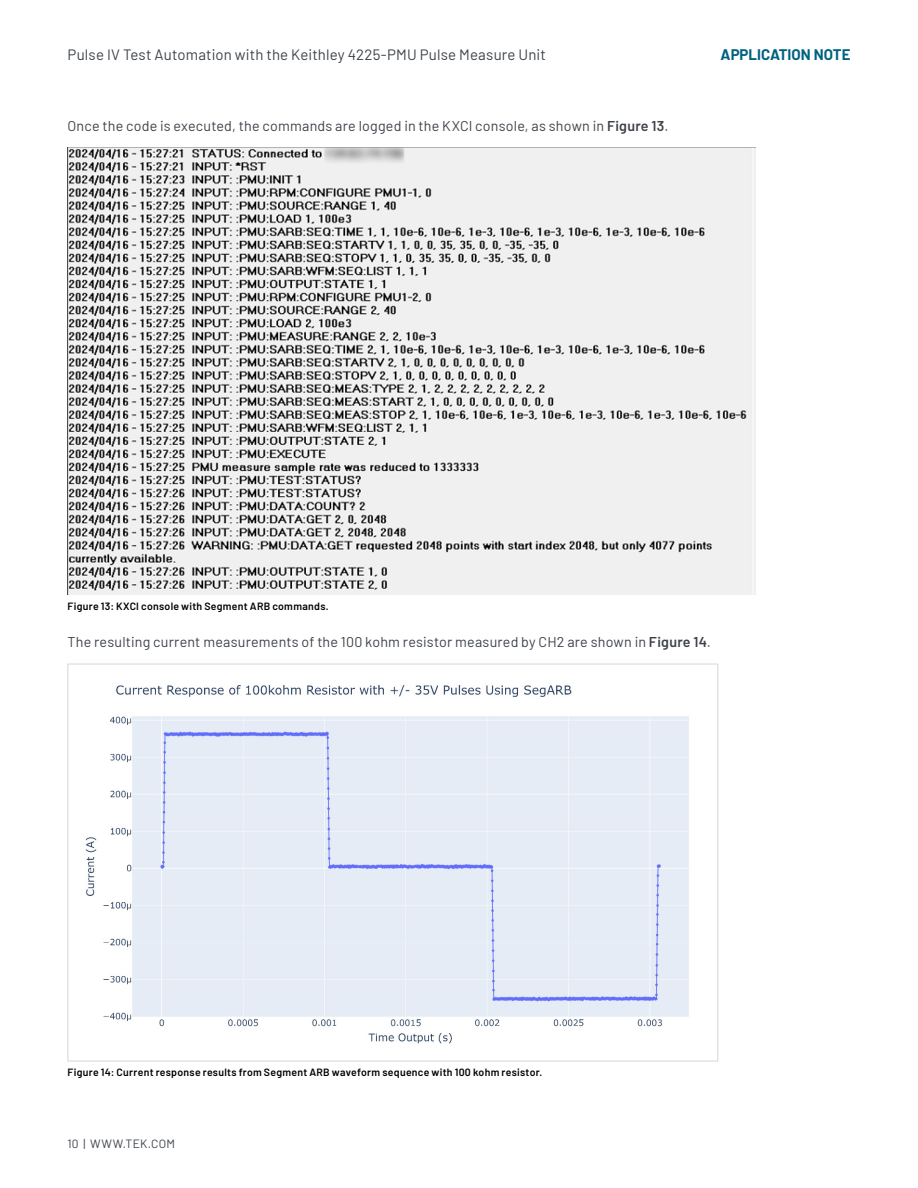
<style>
.page{position:relative;width:918px;height:1188px;background:#fff}
.page>*{position:absolute;margin:0;border:0;box-sizing:border-box;transform-origin:0 0}
.t1{font:15px "Barlow";letter-spacing:.01em;color:#3e434a}
.t2{font:700 15px "Barlow";color:#006281}
.t3{font:14.25px "Barlow";letter-spacing:.015em;color:#3e434a}
.t4{font:12px "Barlow";letter-spacing:.025em;color:#3e434a}
.t5{font:600 10.5px "Barlow";letter-spacing:.025em;color:#000}
.s1{font-weight:600}
</style>
<div class="page">
<img style="left:68px;top:148px;width:688px;height:447px">
<img style="left:85px;top:685px;width:604px;height:358px">
<p class="t1" style="left:68px;top:44px;width:480px">Pulse IV Test Automation with the Keithley 4225-PMU Pulse Measure Unit</p>
<p class="t2" style="left:721px;top:44px;width:131px">APPLICATION NOTE</p>
<p class="t3" style="left:68px;top:116px;width:602px">Once the code is executed, the commands are logged in the KXCI console, as shown in <span class="s1">Figure 13</span>.</p>
<p class="t5" style="left:68px;top:598px;width:263px">Figure 13: KXCI console with Segment ARB commands.</p>
<p class="t3" style="left:68px;top:632px;width:645px">The resulting current measurements of the 100 kohm resistor measured by CH2 are shown in <span class="s1">Figure 14</span>.</p>
<p class="t5" style="left:68px;top:1065px;width:476px">Figure 14: Current response results from Segment ARB waveform sequence with 100 kohm resistor.</p>
<p class="t4" style="left:68px;top:1134px;width:109px">10 | WWW.TEK.COM</p>
</div>
